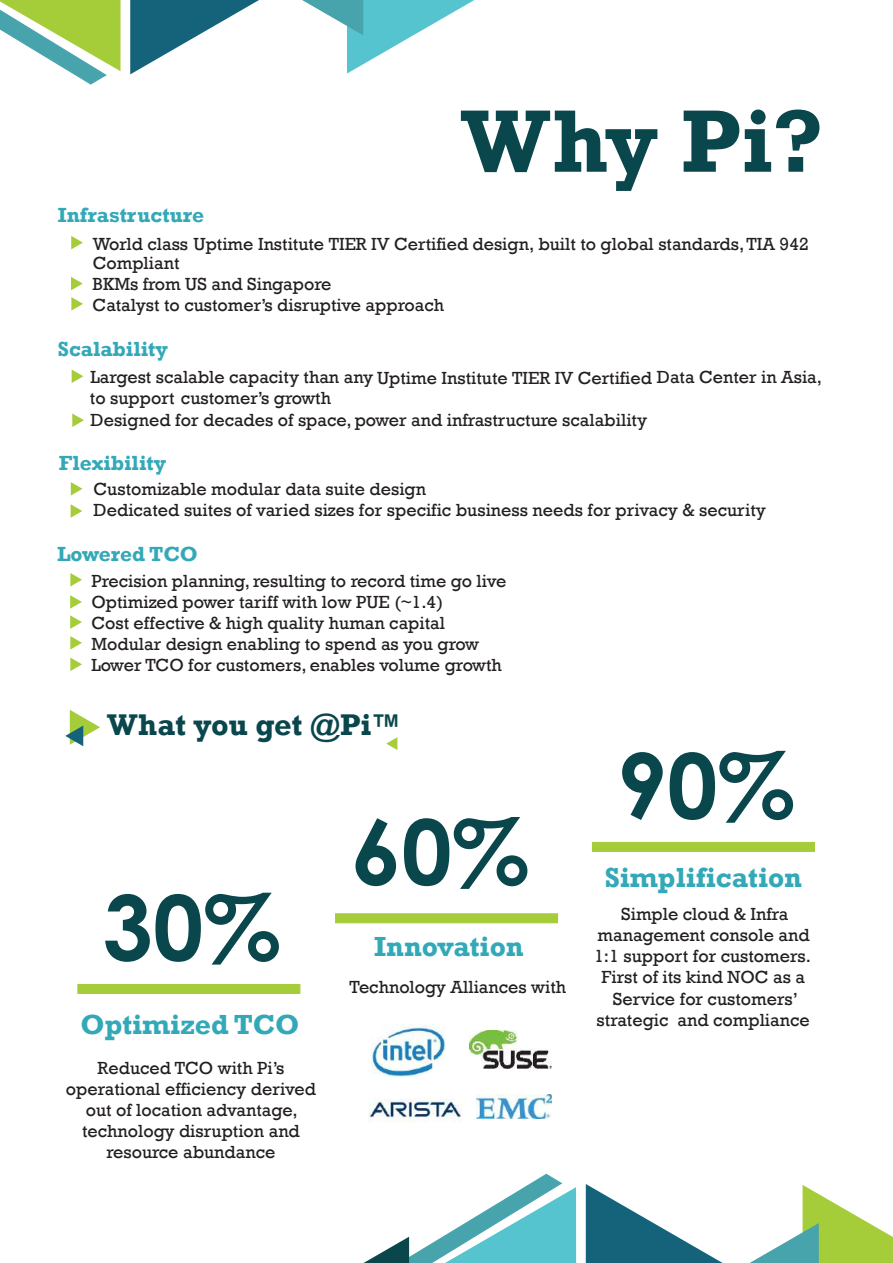
<style>
.page{position:relative;width:893px;height:1263px;background:#fff}
.page>*{position:absolute;margin:0;border:0;box-sizing:border-box;transform-origin:0 0}
.t1{font:700 90px "Century Gothic";color:#0a474d}
.t2{font:700 90px "Rockwell";color:#0a474d}
.t3{font:700 30.75px "Rockwell";color:#0a474d}
.t4{font:700 28.35px "Rockwell";color:#33a9b8}
.t5{font:700 21px "Rockwell";color:#33a9b8}
.t6{font:18px/21.1px "Rockwell";color:#231f20}
</style>
<div class="page">
<svg style="left:750px;top:1185px;width:143px;height:78px"></svg>
<svg style="left:586px;top:1184px;width:137px;height:79px"></svg>
<svg style="left:363px;top:1173px;width:213px;height:90px"></svg>
<svg style="left:302px;top:0;width:172px;height:74px"></svg>
<svg style="left:130px;top:0;width:129px;height:74px"></svg>
<svg style="left:0;top:0;width:121px;height:85px"></svg>
<div style="left:78px;top:984px;width:222px;height:10px;background:#a5cd39"></div>
<div style="left:335px;top:913px;width:223px;height:10px;background:#a5cd39;border:1px solid #a5cd39"></div>
<div style="left:592px;top:842px;width:223px;height:10px;background:#a5cd39"></div>
<img style="left:372px;top:1025px;width:73px;height:51px">
<img style="left:469px;top:1030px;width:82px;height:38px">
<img style="left:477px;top:1094px;width:75px;height:25px">
<img style="left:368px;top:1098px;width:94px;height:25px">
<svg style="left:72px;top:369px;width:11px;height:14px"></svg>
<svg style="left:72px;top:413px;width:12px;height:14px"></svg>
<svg style="left:71px;top:482px;width:11px;height:13px"></svg>
<svg style="left:71px;top:504px;width:11px;height:14px"></svg>
<svg style="left:71px;top:236px;width:12px;height:13px"></svg>
<svg style="left:71px;top:277px;width:12px;height:13px"></svg>
<svg style="left:71px;top:297px;width:12px;height:14px"></svg>
<svg style="left:70px;top:573px;width:12px;height:13px"></svg>
<svg style="left:70px;top:595px;width:12px;height:14px"></svg>
<svg style="left:70px;top:615px;width:12px;height:14px"></svg>
<svg style="left:70px;top:636px;width:12px;height:14px"></svg>
<svg style="left:70px;top:658px;width:12px;height:13px"></svg>
<svg style="left:65px;top:710px;width:35px;height:36px"></svg>
<svg style="left:386px;top:737px;width:11px;height:13px"></svg>
<p class="t5" style="left:58px;top:202px;width:148px">Infrastructure</p>
<h1 class="t2" style="left:461px;top:87px;width:364px">Why Pi?</h1>
<p class="t6" style="left:93px;top:234px;width:718px">World class Uptime Institute TIER IV Certified design, built to global standards,TIA 942</p>
<p class="t6" style="left:93px;top:274px;width:353px">BKMs from US and Singapore<br>Catalyst to customer’s disruptive approach</p>
<p class="t6" style="left:93px;top:252px;width:88px">Compliant</p>
<p class="t5" style="left:58px;top:337px;width:112px">Scalability</p>
<p class="t6" style="left:90px;top:367px;width:734px">Largest scalable capacity than any Uptime Institute TIER IV Certified Data Center in Asia, to support customer’s growth</p>
<p class="t6" style="left:91px;top:409px;width:558px">Designed for decades of space, power and infrastructure scalability</p>
<p class="t5" style="left:59px;top:450px;width:109px">Flexibility</p>
<p class="t6" style="left:94px;top:479px;width:674px">Customizable modular data suite design<br>Dedicated suites of varied sizes for specific business needs for privacy &amp; security</p>
<p class="t5" style="left:57px;top:541px;width:142px">Lowered TCO</p>
<p class="t6" style="left:91px;top:570px;width:416px">Precision planning, resulting to record time go live Optimized power tariff with low PUE (~1.4)<br>Cost effective &amp; high quality human capital Modular design enabling to spend as you grow Lower TCO for customers, enables volume growth</p>
<h2 class="t3" style="left:107px;top:706px;width:297px">What you get @Pi™</h2>
<h1 class="t1" style="left:103px;top:859px;width:180px">30%</h1>
<h3 class="t4" style="left:81px;top:1007px;width:220px">Optimized TCO</h3>
<p class="t6" style="left:66px;top:1057px;width:252px;text-align:center">Reduced TCO with Pi’s operational efficiency derived out of location advantage, technology disruption and resource abundance</p>
<h1 class="t1" style="left:351px;top:783px;width:180px">60%</h1>
<h3 class="t4" style="left:374px;top:929px;width:151px">Innovation</h3>
<p class="t6" style="left:350px;top:976px;width:218px">Technology Alliances with</p>
<h1 class="t1" style="left:617px;top:717px;width:180px">90%</h1>
<h3 class="t4" style="left:605px;top:861px;width:199px">Simplification</h3>
<p class="t6" style="left:594px;top:904px;width:218px;text-align:center">Simple cloud &amp; Infra management console and<br>1:1 support for customers.<br>First of its kind NOC as a<br>Service for customers’ strategic and compliance</p>
</div>
